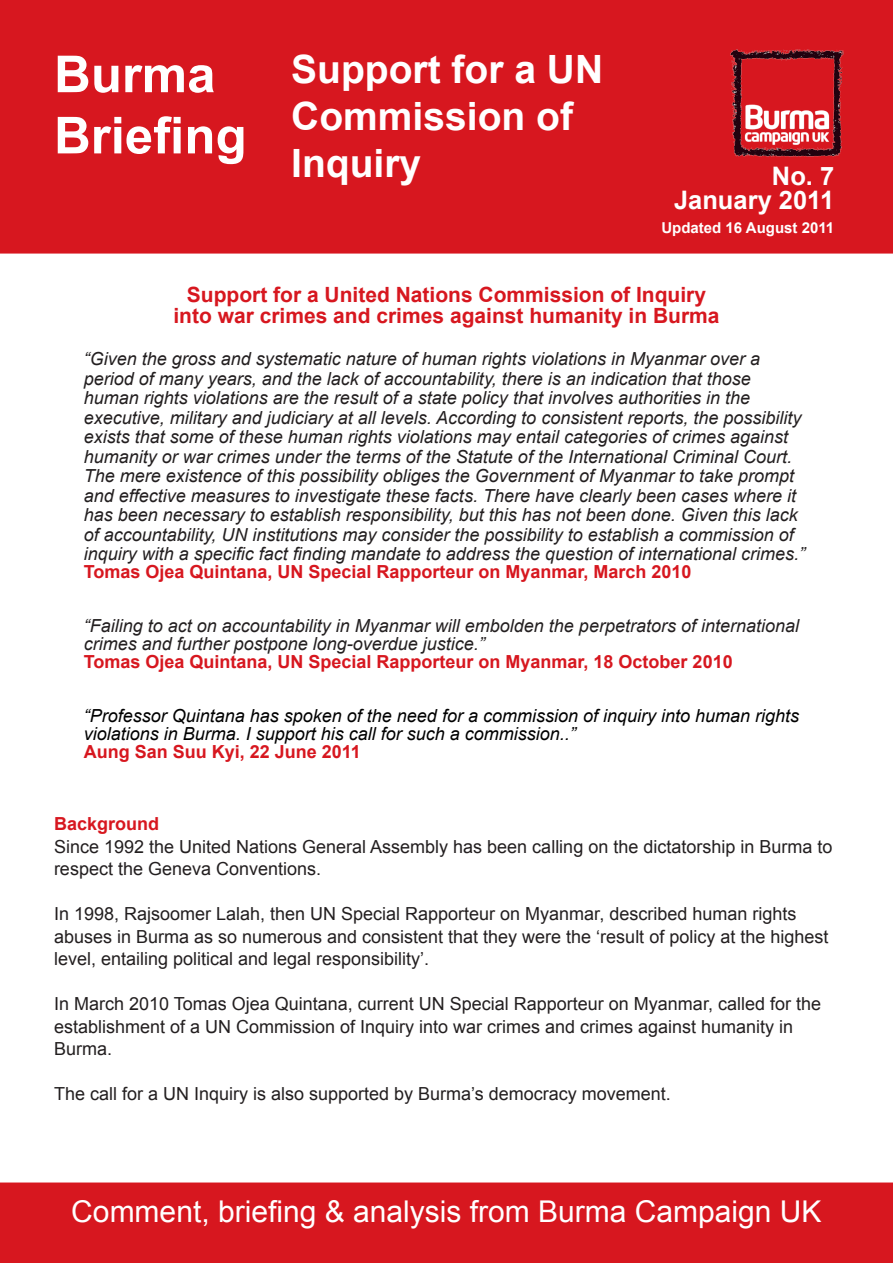
<style>
.page{position:relative;width:893px;height:1263px;background:#fff}
.page>*{position:absolute;margin:0;border:0;box-sizing:border-box;transform-origin:0 0}
.t1{font:700 51px "Arial";color:#fff}
.t2{font:700 39px/46.8px "Arial";color:#fff}
.t3{font:30px "Arial";color:#fff}
.t4{font:700 25.5px "Arial";color:#fff}
.t5{font:700 21px "Arial";color:#d7171f}
.t6{font:italic 18px/19.5px "Arial";color:#231f20}
.t7{font:18px/22.5px "Arial";color:#231f20}
.t8{font:700 18px "Arial";color:#d7171f}
.t9{font:italic 18px/18px "Arial";color:#000}
.t10{font:700 15px "Arial";color:#fff}
</style>
<div class="page">
<div style="left:0;top:1182px;width:893px;height:81px;background:#d7171f;border:2px solid #d7171f"></div>
<div style="left:1px;top:1px;width:891px;height:252px;background:#d7171f"></div>
<div style="left:0;top:0;width:893px;height:254px;border:2px solid #d7171f"></div>
<img style="left:730px;top:50px;width:113px;height:107px">
<p class="t1" style="left:54px;top:41px;width:163px">Burma</p>
<p class="t1" style="left:54px;top:102px;width:194px">Briefing</p>
<p class="t2" style="left:291px;top:47px;width:313px">Support for a UN<br>Commission of<br>Inquiry</p>
<p class="t4" style="left:772px;top:159px;width:64px">No. 7</p>
<p class="t4" style="left:674px;top:183px;width:162px">January 2011</p>
<p class="t10" style="left:661px;top:218px;width:174px">Updated 16 August 2011</p>
<p class="t5" style="left:187px;top:281px;width:521px">Support for a United Nations Commission of Inquiry</p>
<p class="t5" style="left:173px;top:302px;width:548px">into war crimes and crimes against humanity in Burma</p>
<p class="t6" style="left:84px;top:349px;width:723px">“Given the gross and systematic nature of human rights violations in Myanmar over a period of many years, and the lack of accountability, there is an indication that those human rights violations are the result of a state policy that involves authorities in the executive, military and judiciary at all levels. According to consistent reports, the possibility exists that some of these human rights violations may entail categories of crimes against humanity or war crimes under the terms of the Statute of the International Criminal Court.<br>The mere existence of this possibility obliges the Government of Myanmar to take prompt and effective measures to investigate these facts. There have clearly been cases where it has been necessary to establish responsibility, but this has not been done. Given this lack of accountability, UN institutions may consider the possibility to establish a commission of inquiry with a specific fact finding mandate to address the question of international crimes.”</p>
<p class="t8" style="left:84px;top:560px;width:609px">Tomas Ojea Quintana, UN Special Rapporteur on Myanmar, March 2010</p>
<p class="t6" style="left:84px;top:617px;width:717px;line-height:18px">“Failing to act on accountability in Myanmar will embolden the perpetrators of international crimes and further postpone long-overdue justice.”</p>
<p class="t8" style="left:84px;top:650px;width:650px">Tomas Ojea Quintana, UN Special Rapporteur on Myanmar, 18 October 2010</p>
<p class="t9" style="left:84px;top:707px;width:717px">“Professor Quintana has spoken of the need for a commission of inquiry into human rights violations in Burma. I support his call for such a commission..”</p>
<p class="t8" style="left:84px;top:740px;width:279px">Aung San Suu Kyi, 22 June 2011</p>
<p class="t8" style="left:54px;top:812px;width:107px">Background</p>
<p class="t7" style="left:54px;top:835px;width:780px">Since 1992 the United Nations General Assembly has been calling on the dictatorship in Burma to respect the Geneva Conventions.</p>
<p class="t7" style="left:54px;top:903px;width:776px">In 1998, Rajsoomer Lalah, then UN Special Rapporteur on Myanmar, described human rights abuses in Burma as so numerous and consistent that they were the ‘result of policy at the highest level, entailing political and legal responsibility’.</p>
<p class="t7" style="left:54px;top:993px;width:769px">In March 2010 Tomas Ojea Quintana, current UN Special Rapporteur on Myanmar, called for the establishment of a UN Commission of Inquiry into war crimes and crimes against humanity in<br>Burma.</p>
<p class="t7" style="left:54px;top:1083px;width:618px">The call for a UN Inquiry is also supported by Burma’s democracy movement.</p>
<p class="t3" style="left:71px;top:1191px;width:752px">Comment, briefing &amp; analysis from Burma Campaign UK</p>
</div>
